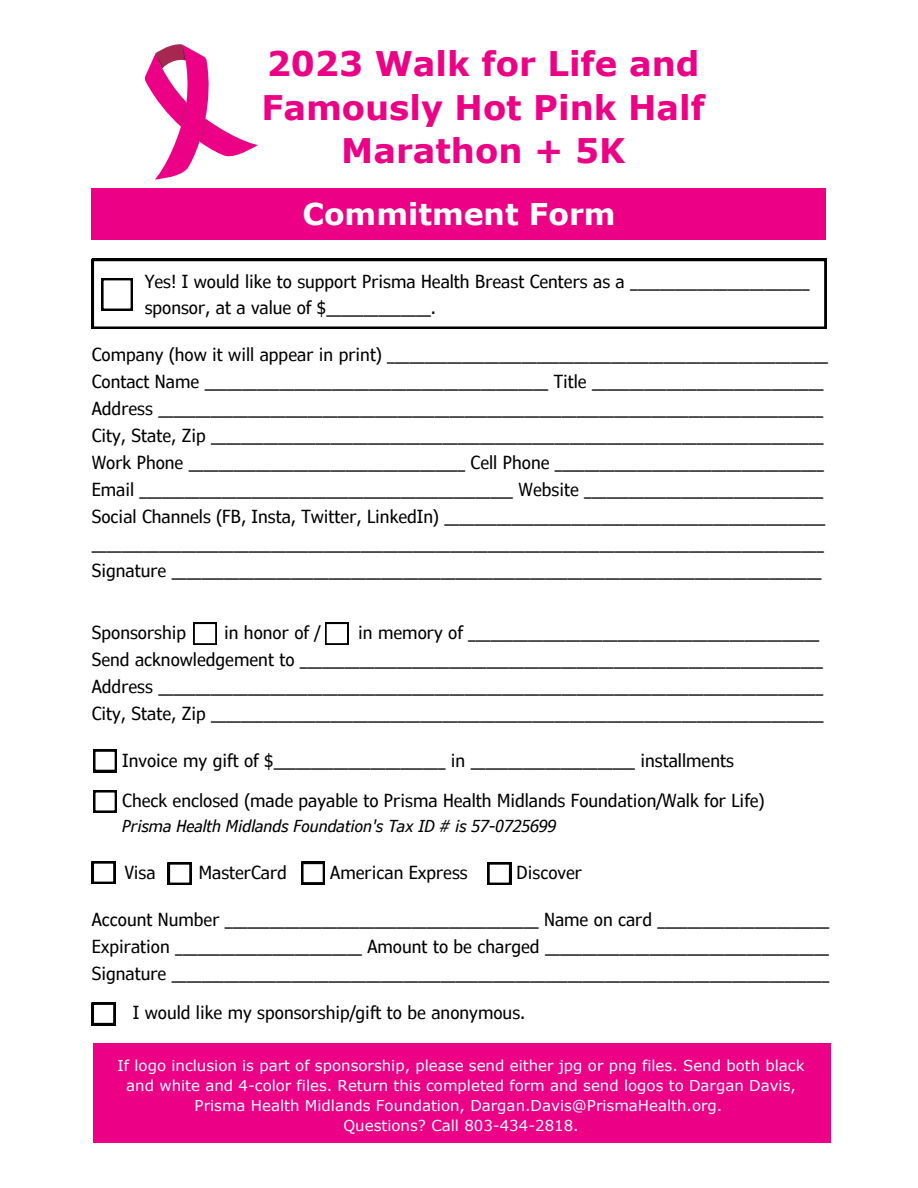
<style>
.page{position:relative;width:918px;height:1188px;background:#fff}
.page>*{position:absolute;margin:0;border:0;box-sizing:border-box;transform-origin:0 0}
.t1{font:700 33.9px/43.3px "Verdana";color:#ec0086;text-align:center}
.t2{font:700 30px "Verdana";color:#fff}
.t3{font:condensed 18px "Verdana Pro";color:#000}
.t4{font:italic condensed 16.5px "Verdana Pro";color:#000}
.t5{font:15px/20.2px "Verdana";color:#fff;text-align:center}
</style>
<div class="page">
<svg style="left:145px;top:44px;width:113px;height:135px"></svg>
<svg style="left:92px;top:259px;width:734px;height:70px"></svg>
<svg style="left:101px;top:278px;width:32px;height:33px"></svg>
<div style="left:92px;top:188px;width:734px;height:52px;background:#ec0086"></div>
<svg style="left:193px;top:622px;width:24px;height:23px"></svg>
<svg style="left:325px;top:622px;width:24px;height:23px"></svg>
<svg style="left:93px;top:750px;width:24px;height:22px"></svg>
<svg style="left:93px;top:790px;width:24px;height:23px"></svg>
<div style="left:92px;top:1003px;width:24px;height:22px;background:#000"></div>
<svg style="left:94px;top:1004px;width:20px;height:19px"></svg>
<svg style="left:301px;top:862px;width:24px;height:22px"></svg>
<svg style="left:488px;top:862px;width:23px;height:23px"></svg>
<svg style="left:168px;top:862px;width:24px;height:23px"></svg>
<div style="left:92px;top:861px;width:24px;height:23px;background:#000"></div>
<svg style="left:94px;top:863px;width:20px;height:19px"></svg>
<div style="left:93px;top:1044px;width:737px;height:99px;background:#ec0086"></div>
<p class="t1" style="left:261px;top:41px;width:445px">2023 Walk for Life and<br>Famously Hot Pink Half<br>Marathon + 5K</p>
<p class="t2" style="left:302px;top:195px;width:315px">Commitment Form</p>
<p class="t3" style="left:145px;top:270px;width:666px">Yes! I would like to support Prisma Health Breast Centers as a ________________________</p>
<p class="t3" style="left:145px;top:296px;width:293px">sponsor, at a value of $______________.</p>
<p class="t3" style="left:92px;top:343px;width:738px">Company (how it will appear in print) ___________________________________________________________</p>
<p class="t3" style="left:92px;top:370px;width:733px">Contact Name ______________________________________________ Title _______________________________</p>
<p class="t3" style="left:92px;top:397px;width:733px">Address _________________________________________________________________________________________</p>
<p class="t3" style="left:92px;top:424px;width:733px">City, State, Zip __________________________________________________________________________________</p>
<p class="t3" style="left:92px;top:451px;width:734px">Work Phone _____________________________________ Cell Phone ____________________________________</p>
<p class="t3" style="left:92px;top:478px;width:733px">Email __________________________________________________ Website ________________________________</p>
<p class="t3" style="left:92px;top:505px;width:735px">Social Channels (FB, Insta, Twitter, LinkedIn) ___________________________________________________</p>
<p class="t3" style="left:92px;top:532px;width:734px">__________________________________________________________________________________________________</p>
<p class="t3" style="left:92px;top:559px;width:731px">Signature _______________________________________________________________________________________</p>
<p class="t3" style="left:92px;top:621px;width:96px">Sponsorship</p>
<p class="t3" style="left:224px;top:621px;width:98px">in honor of /</p>
<p class="t3" style="left:358px;top:621px;width:463px">in memory of _______________________________________________</p>
<p class="t3" style="left:92px;top:648px;width:733px">Send acknowledgement to ______________________________________________________________________</p>
<p class="t3" style="left:92px;top:675px;width:733px">Address _________________________________________________________________________________________</p>
<p class="t3" style="left:92px;top:702px;width:733px">City, State, Zip __________________________________________________________________________________</p>
<p class="t3" style="left:122px;top:749px;width:613px">Invoice my gift of $_______________________ in ______________________ installments</p>
<p class="t3" style="left:122px;top:788px;width:644px">Check enclosed (made payable to Prisma Health Midlands Foundation/Walk for Life)</p>
<p class="t4" style="left:122px;top:816px;width:435px">Prisma Health Midlands Foundation's Tax ID # is 57-0725699</p>
<p class="t3" style="left:125px;top:860px;width:32px">Visa</p>
<p class="t3" style="left:199px;top:860px;width:90px">MasterCard</p>
<p class="t3" style="left:330px;top:860px;width:139px">American Express</p>
<p class="t3" style="left:517px;top:860px;width:67px">Discover</p>
<p class="t3" style="left:92px;top:907px;width:739px">Account Number __________________________________________ Name on card _______________________</p>
<p class="t3" style="left:92px;top:934px;width:739px">Expiration _________________________ Amount to be charged ______________________________________</p>
<p class="t3" style="left:92px;top:961px;width:739px">Signature ________________________________________________________________________________________</p>
<p class="t3" style="left:133px;top:1001px;width:394px">I would like my sponsorship/gift to be anonymous.</p>
<p class="t5" style="left:118px;top:1054px;width:689px">If logo inclusion is part of sponsorship, please send either jpg or png files. Send both black and white and 4-color files. Return this completed form and send logos to Dargan Davis,<br>Prisma Health Midlands Foundation, Dargan.Davis@PrismaHealth.org.</p>
<p class="t5" style="left:343px;top:1115px;width:237px">Questions? Call 803-434-2818.</p>
</div>
